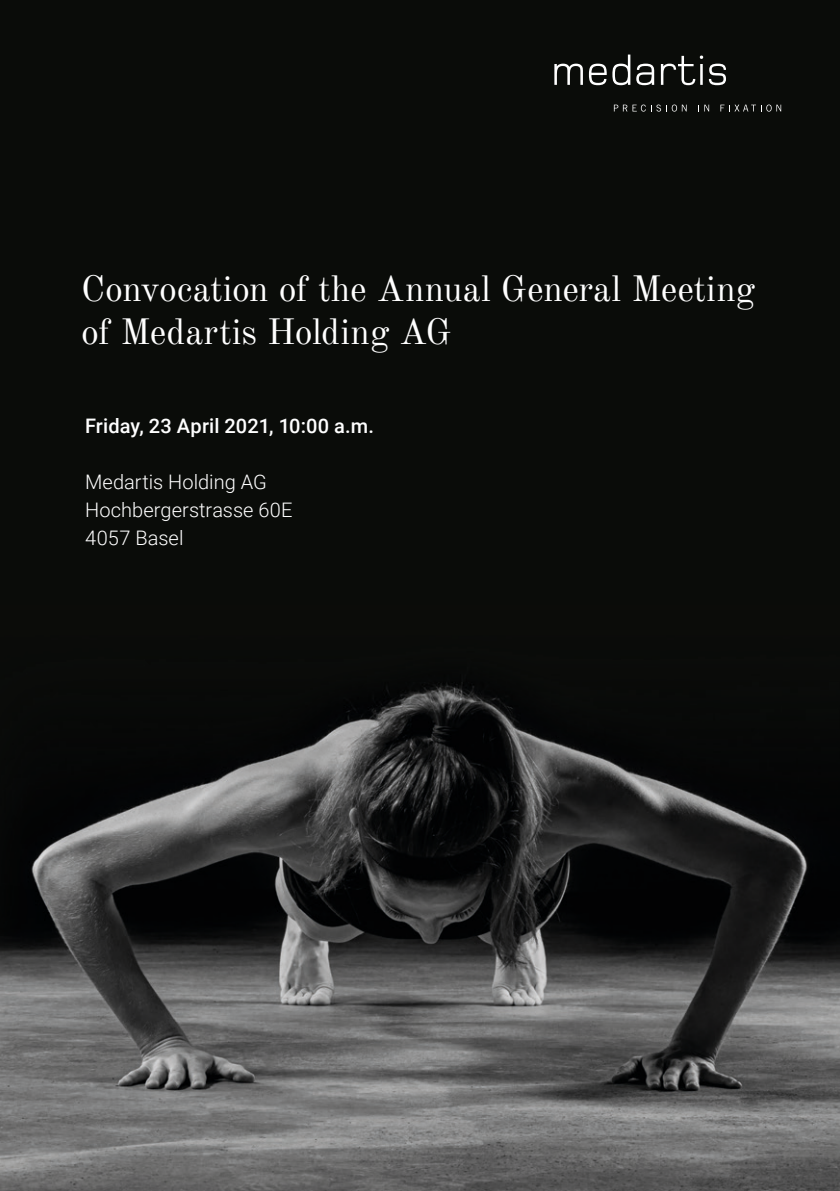
<style>
.page{position:relative;width:840px;height:1191px;background:#fff}
.page>*{position:absolute;margin:0;border:0;box-sizing:border-box;transform-origin:0 0}
._01_Headline{font:36px/43.2px "Old Standard TT";color:#fff}
._04_Body{font:300 20px/28px "Roboto";letter-spacing:.005em;color:#fff}
._04_Body-2{font:500 20px "Roboto";letter-spacing:.005em;color:#fff}
</style>
<div class="page">
<div style="left:0;top:0;width:839px;height:605px;background:#0a0c09"></div>
<img style="left:0;top:605px;width:839px;height:586px">
<svg style="left:554px;top:64px;width:28px;height:21px"></svg>
<svg style="left:588px;top:64px;width:18px;height:21px"></svg>
<svg style="left:612px;top:55px;width:18px;height:30px"></svg>
<svg style="left:636px;top:64px;width:18px;height:21px"></svg>
<svg style="left:660px;top:56px;width:42px;height:29px"></svg>
<svg style="left:708px;top:64px;width:17px;height:21px"></svg>
<svg style="left:613px;top:105px;width:73px;height:7px"></svg>
<svg style="left:704px;top:105px;width:4px;height:6px"></svg>
<svg style="left:720px;top:105px;width:46px;height:6px"></svg>
<svg style="left:765px;top:105px;width:6px;height:7px"></svg>
<svg style="left:776px;top:105px;width:4px;height:6px"></svg>
<p class="_01_Headline" style="left:81px;top:265px;width:675px">Convocation of the Annual General Meeting of Medartis Holding AG</p>
<p class="_04_Body-2" style="left:85px;top:411px;width:290px">Friday, 23 April 2021, 10:00 a.m.</p>
<p class="_04_Body" style="left:85px;top:467px;width:209px">Medartis Holding AG<br>Hochbergerstrasse 60E<br>4057 Basel</p>
</div>
